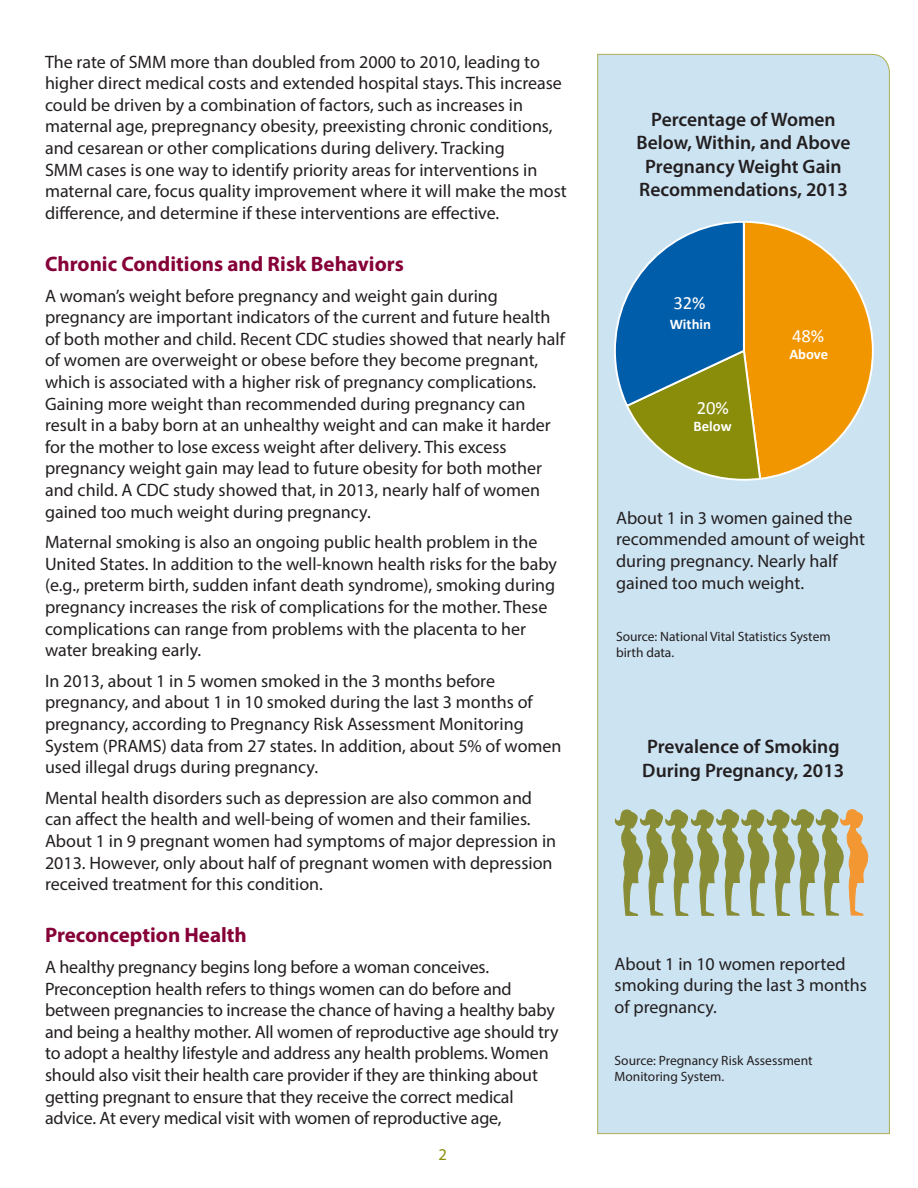
<style>
.page{position:relative;width:918px;height:1188px;background:#fff}
.page>*{position:absolute;margin:0;border:0;box-sizing:border-box;transform-origin:0 0}
.t1{font:700 21px "Myriad Pro";color:#860038}
.Main_text{font:600 19.5px/23.4px "Myriad Pro";color:#231f20;text-align:center}
.t2{font:18.6px "Calibri";color:#fff}
.Main_text-2{font:18px/21.6px "Myriad Pro";color:#231f20}
.t3{font:16.5px "Myriad Pro";color:#8a8d09}
.t4{font:700 14.7px "Calibri";color:#fff}
.t5{font:13.5px/16.2px "Myriad Pro";color:#231f20}
</style>
<div class="page">
<div style="left:597px;top:54px;width:293px;height:1080px;background:#cce3f2"></div>
<svg style="left:614px;top:809px;width:254px;height:146px;background:#b7c3ad"></svg>
<svg style="left:610px;top:213px;width:269px;height:275px;background:#a4a172"></svg>
<p class="Main_text-2" style="left:45px;top:50px;width:523px">The rate of SMM more than doubled from 2000 to 2010, leading to higher direct medical costs and extended hospital stays. This increase could be driven by a combination of factors, such as increases in maternal age, prepregnancy obesity, preexisting chronic conditions, and cesarean or other complications during delivery. Tracking<br>SMM cases is one way to identify priority areas for interventions in maternal care, focus quality improvement where it will make the most difference, and determine if these interventions are effective.</p>
<h3 class="t1" style="left:45px;top:250px;width:360px">Chronic Conditions and Risk Behaviors</h3>
<p class="Main_text-2" style="left:45px;top:284px;width:522px">A woman’s weight before pregnancy and weight gain during pregnancy are important indicators of the current and future health of both mother and child. Recent CDC studies showed that nearly half of women are overweight or obese before they become pregnant, which is associated with a higher risk of pregnancy complications.<br>Gaining more weight than recommended during pregnancy can result in a baby born at an unhealthy weight and can make it harder for the mother to lose excess weight after delivery. This excess pregnancy weight gain may lead to future obesity for both mother and child. A CDC study showed that, in 2013, nearly half of women gained too much weight during pregnancy.</p>
<p class="Main_text-2" style="left:45px;top:531px;width:514px">Maternal smoking is also an ongoing public health problem in the United States. In addition to the well-known health risks for the baby (e.g., preterm birth, sudden infant death syndrome), smoking during pregnancy increases the risk of complications for the mother. These complications can range from problems with the placenta to her water breaking early.</p>
<p class="Main_text-2" style="left:45px;top:670px;width:518px">In 2013, about 1 in 5 women smoked in the 3 months before pregnancy, and about 1 in 10 smoked during the last 3 months of pregnancy, according to Pregnancy Risk Assessment Monitoring System (PRAMS) data from 27 states. In addition, about 5% of women used illegal drugs during pregnancy.</p>
<p class="Main_text-2" style="left:45px;top:787px;width:513px">Mental health disorders such as depression are also common and can affect the health and well-being of women and their families.<br>About 1 in 9 pregnant women had symptoms of major depression in 2013. However, only about half of pregnant women with depression received treatment for this condition.</p>
<h3 class="t1" style="left:45px;top:922px;width:203px">Preconception Health</h3>
<p class="Main_text-2" style="left:45px;top:956px;width:515px">A healthy pregnancy begins long before a woman conceives.<br>Preconception health refers to things women can do before and between pregnancies to increase the chance of having a healthy baby and being a healthy mother. All women of reproductive age should try to adopt a healthy lifestyle and address any health problems. Women should also visit their health care provider if they are thinking about getting pregnant to ensure that they receive the correct medical advice. At every medical visit with women of reproductive age,</p>
<p class="t3" style="left:438px;top:1144px;width:10px">2</p>
<p class="Main_text" style="left:637px;top:107px;width:215px">Percentage of Women<br>Below, Within, and Above<br>Pregnancy Weight Gain<br>Recommendations, 2013</p>
<p class="t2" style="left:673px;top:291px;width:34px">32%</p>
<p class="t4" style="left:670px;top:314px;width:43px">Within</p>
<p class="t2" style="left:697px;top:396px;width:34px">20%</p>
<p class="t4" style="left:694px;top:417px;width:40px">Below</p>
<p class="t2" style="left:792px;top:325px;width:34px">48%</p>
<p class="t4" style="left:789px;top:345px;width:40px">Above</p>
<h2 class="Main_text-2" style="left:616px;top:507px;width:251px">About 1 in 3 women gained the recommended amount of weight during pregnancy. Nearly half gained too much weight.</h2>
<h2 class="t5" style="left:616px;top:628px;width:216px">Source: National Vital Statistics System birth data.</h2>
<h2 class="Main_text" style="left:642px;top:734px;width:203px;text-align:left">Prevalence of Smoking<br>During Pregnancy, 2013</h2>
<h2 class="Main_text-2" style="left:615px;top:953px;width:254px">About 1 in 10 women reported smoking during the last 3 months of pregnancy.</h2>
<h2 class="t5" style="left:615px;top:1052px;width:200px">Source: Pregnancy Risk Assessment<br>Monitoring System.</h2>
</div>
